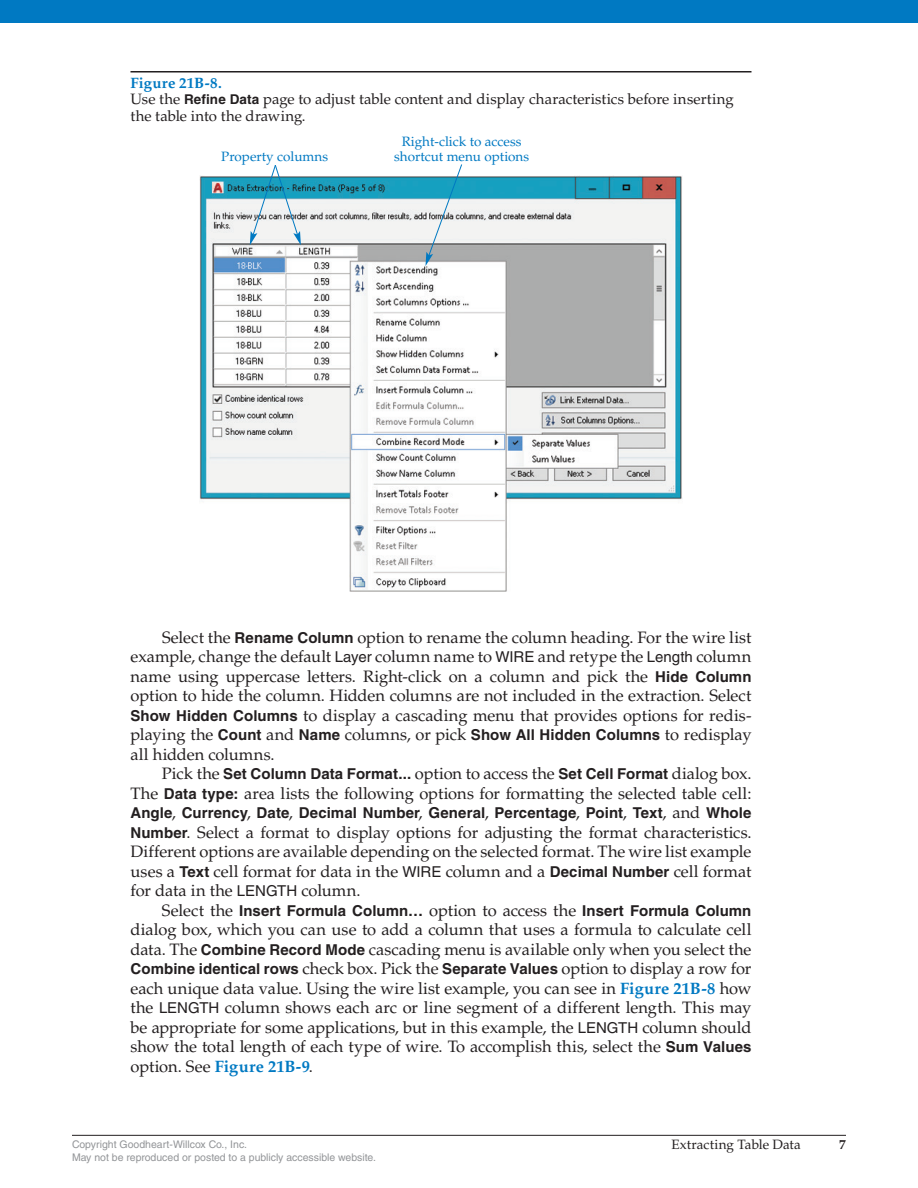
<style>
.page{position:relative;width:918px;height:1188px;background:#fff}
.page>*{position:absolute;margin:0;border:0;box-sizing:border-box;transform-origin:0 0}
.t1{font:16.5px/19.5px "Palatino";letter-spacing:-.005em;color:#231f20;text-align:justify}
.t2{font:700 15px "Helvetica LT Std";letter-spacing:.005em;color:#231f20}
.t3{font:15px/16.5px "Palatino";color:#231f20}
.t4{font:13.5px/15px "Palatino";color:#0079c2;text-align:center}
.t5{font:13.5px "Palatino LT Std";color:#231f20}
.t6{font:700 13.5px "Palatino LT Std";color:#231f20}
.t7{font:10.5px "Helvetica LT Std";color:#939598}
.s1{font-weight:700;color:#0079c2}
.s2{font-family:"Helvetica LT Std";font-weight:700;font-size:13.5px}
.s3{font-family:"Helvetica LT Std";font-weight:700;font-size:15px}
.s4{font-family:"Helvetica LT Std";font-size:15px}
.s5{font-family:"Palatino";font-weight:400;font-size:16.5px}
</style>
<div class="page">
<div style="left:0;top:0;width:918px;height:22px;background:#0079c2"></div>
<hr style="left:72px;top:1135px;width:774px;height:1px;background:#231f20">
<hr style="left:130px;top:71px;width:622px;height:2px;background:#231f20">
<img style="left:200px;top:176px;width:482px;height:416px">
<svg style="left:425px;top:164px;width:38px;height:102px"></svg>
<svg style="left:250px;top:165px;width:51px;height:80px"></svg>
<p class="t3" style="left:130px;top:74px;width:605px"><span class="s1">Figure 21B‑8.<br></span>Use the <span class="s2">Refine Data</span> page to adjust table content and display characteristics before inserting the table into the drawing.</p>
<p class="t4" style="left:221px;top:150px;width:108px">Property columns</p>
<p class="t4" style="left:394px;top:135px;width:137px">Right-click to access shortcut menu options</p>
<p class="t1" style="left:130px;top:628px;width:623px;text-indent:32px">Select the <span class="s3">Rename Column</span> option to rename the column heading. For the wire list example, change the default <span class="s4">Layer</span> column name to <span class="s4">WIRE</span> and retype the <span class="s4">Length</span> column name using uppercase letters. Right-click on a column and pick the <span class="s3">Hide Column </span>option to hide the column. Hidden columns are not included in the extraction. Select <span class="s3">Show Hidden Columns</span> to display a cascading menu that provides options for redis&shy;playing the <span class="s3">Count</span> and <span class="s3">Name</span> columns, or pick <span class="s3">Show All Hidden Columns</span> to redisplay all hidden columns.</p>
<p class="t2" style="left:162px;top:765px;width:591px"><span class="s5">Pick the</span> Set Column Data Format... <span class="s5">option to access the</span> Set Cell Format <span class="s5">dialog box.</span></p>
<p class="t1" style="left:131px;top:784px;width:622px">The <span class="s3">Data type:</span> area lists the following options for formatting the selected table cell:</p>
<p class="t2" style="left:130px;top:804px;width:623px">Angle<span class="s5">,</span> Currency<span class="s5">,</span> Date<span class="s5">,</span> Decimal Number<span class="s5">,</span> General<span class="s5">,</span> Percentage<span class="s5">,</span> Point<span class="s5">,</span> Text<span class="s5">, and</span> Whole</p>
<p class="t1" style="left:131px;top:823px;width:623px"><span class="s3">Number</span>. Select a format to display options for adjusting the format characteristics.<br>Different options are available depending on the selected format. The wire list example uses a <span class="s3">Text</span> cell format for data in the <span class="s4">WIRE</span> column and a <span class="s3">Decimal Number</span> cell format for data in the <span class="s4">LENGTH</span> column.</p>
<p class="t2" style="left:162px;top:901px;width:591px"><span class="s5">Select the</span> Insert Formula Column… <span class="s5">option to access the</span> Insert Formula Column</p>
<p class="t1" style="left:130px;top:920px;width:623px">dialog box, which you can use to add a column that uses a formula to calculate cell data. The <span class="s3">Combine Record Mode</span> cascading menu is available only when you select the <span class="s3">Combine identical rows</span> check box. Pick the <span class="s3">Separate Values</span> option to display a row for each unique data value. Using the wire list example, you can see in <span class="s1">Figure 21B‑8</span> how the <span class="s4">LENGTH</span> column shows each arc or line segment of a different length. This may be appropriate for some applications, but in this example, the <span class="s4">LENGTH</span> column should show the total length of each type of wire. To accomplish this, select the <span class="s3">Sum Values </span>option. See <span class="s1">Figure 21B‑9</span>.</p>
<p class="t7" style="left:72px;top:1138px;width:177px">Copyright Goodheart-Willcox Co., Inc.</p>
<p class="t5" style="left:672px;top:1137px;width:131px">Extracting Table Data</p>
<p class="t6" style="left:839px;top:1137px;width:8px">7</p>
<p class="t7" style="left:72px;top:1151px;width:306px">May not be reproduced or posted to a publicly accessible website.</p>
</div>
